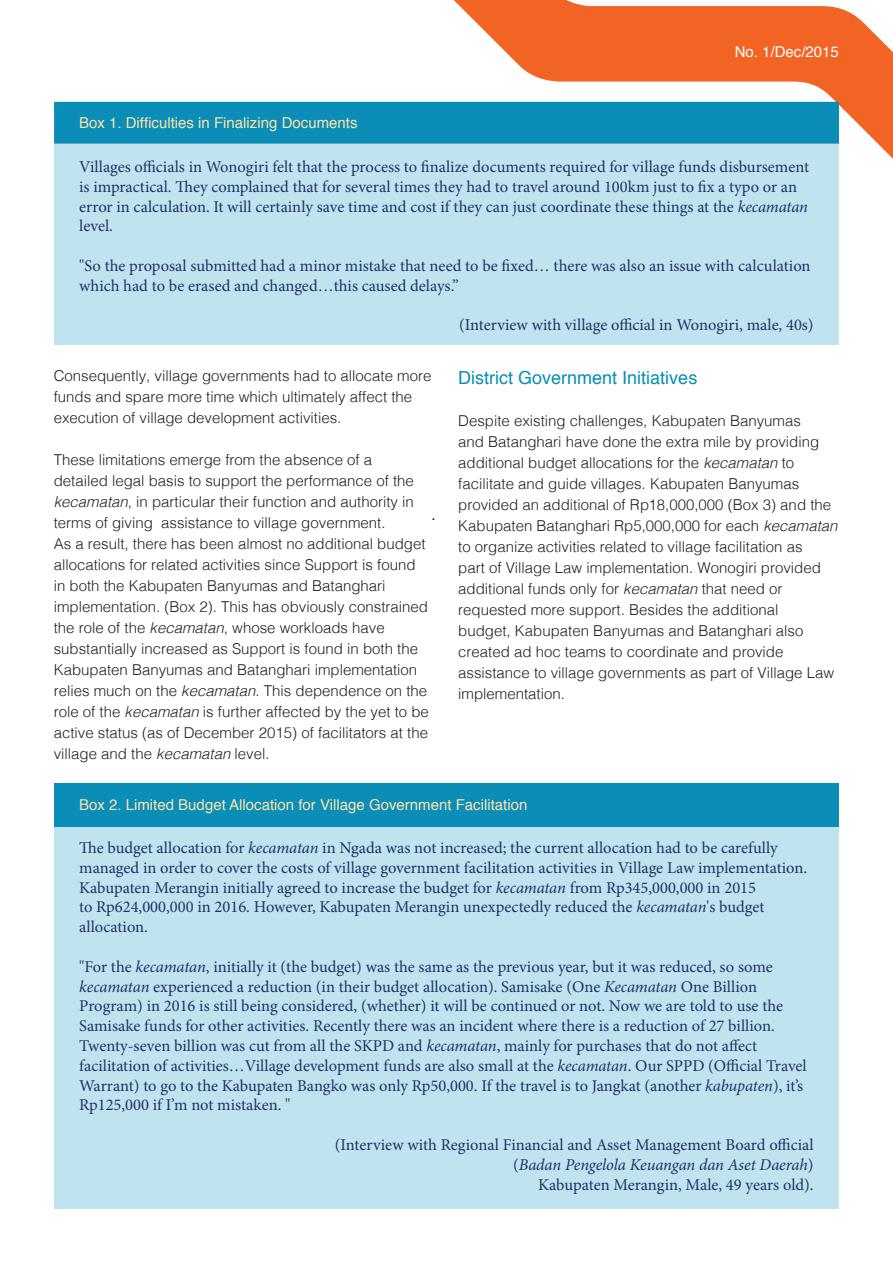
<style>
.page{position:relative;width:893px;height:1263px;background:#fff}
.page>*{position:absolute;margin:0;border:0;box-sizing:border-box;transform-origin:0 0}
.t1{font:18px "Helvetica";color:#0a8db6}
.t2{font:16.5px/19.8px "Minion Pro";color:#1f3267}
.t3{font:italic 16.5px "Minion Pro";letter-spacing:-.005em;color:#1f3267}
.t4{font:300 15px/21px "Helvetica";color:#231f20}
.t5{font:15px "Helvetica";color:#fee3af}
.t6{font:15px "Helvetica";color:#fff}
.t7{font:15px "Helvetica Neue";color:#231f20}
.s1{font-style:italic}
.s2{font-style:normal}
</style>
<div class="page">
<svg style="left:418px;top:0;width:475px;height:159px;fill:#f26424"></svg>
<div style="left:54px;top:102px;width:785px;height:242px;background:#bfe4f0"></div>
<div style="left:54px;top:102px;width:785px;height:42px;background:#0a8db6"></div>
<div style="left:54px;top:788px;width:785px;height:420px;background:#bfe4f0"></div>
<div style="left:54px;top:783px;width:785px;height:44px;background:#0a8db6"></div>
<p class="t5" style="left:79px;top:111px;width:280px">Box 1. Difficulties in Finalizing Documents</p>
<p class="t6" style="left:735px;top:41px;width:106px">No. 1/Dec/2015</p>
<p class="t2" style="left:79px;top:157px;width:731px">Villages officials in Wonogiri felt that the process to finalize documents required for village funds disbursement is impractical. They complained that for several times they had to travel around 100km just to fix a typo or an error in calculation. It will certainly save time and cost if they can just coordinate these things at the <span class="s1">kecamatan </span>level.</p>
<p class="t2" style="left:79px;top:256px;width:733px">"So the proposal submitted had a minor mistake that need to be fixed… there was also an issue with calculation which had to be erased and changed…this caused delays.”</p>
<p class="t2" style="left:459px;top:315px;width:356px">(Interview with village official in Wonogiri, male, 40s)</p>
<p class="t4" style="left:54px;top:364px;width:379px">Consequently, village governments had to allocate more funds and spare more time which ultimately affect the execution of village development activities.</p>
<p class="t4" style="left:54px;top:448px;width:362px">These limitations emerge from the absence of a detailed legal basis to support the performance of the <span class="s1">kecamatan</span>, in particular their function and authority in terms of giving assistance to village government.</p>
<p class="t4" style="left:54px;top:532px;width:377px">As a result, there has been almost no additional budget allocations for related activities since Support is found in both the Kabupaten Banyumas and Batanghari implementation. (Box 2). This has obviously constrained the role of the <span class="s1">kecamatan</span>, whose workloads have substantially increased as Support is found in both the Kabupaten Banyumas and Batanghari implementation relies much on the <span class="s1">kecamatan</span>. This dependence on the role of the <span class="s1">kecamatan</span> is further affected by the yet to be active status (as of December 2015) of facilitators at the village and the <span class="s1">kecamatan</span> level.</p>
<p class="t7" style="left:432px;top:503px;width:6px">.</p>
<p class="t1" style="left:458px;top:364px;width:241px">District Government Initiatives</p>
<p class="t4" style="left:458px;top:409px;width:381px">Despite existing challenges, Kabupaten Banyumas<br>and Batanghari have done the extra mile by providing additional budget allocations for the <span class="s1">kecamatan</span> to facilitate and guide villages. Kabupaten Banyumas provided an additional of Rp18,000,000 (Box 3) and the Kabupaten Batanghari Rp5,000,000 for each <span class="s1">kecamatan </span>to organize activities related to village facilitation as<br>part of Village Law implementation. Wonogiri provided additional funds only for <span class="s1">kecamatan</span> that need or requested more support. Besides the additional<br>budget, Kabupaten Banyumas and Batanghari also created ad hoc teams to coordinate and provide assistance to village governments as part of Village Law implementation.</p>
<p class="t5" style="left:79px;top:793px;width:450px">Box 2. Limited Budget Allocation for Village Government Facilitation</p>
<p class="t2" style="left:79px;top:838px;width:730px">The budget allocation for <span class="s1">kecamatan</span> in Ngada was not increased; the current allocation had to be carefully managed in order to cover the costs of village government facilitation activities in Village Law implementation.</p>
<p class="t2" style="left:79px;top:877px;width:687px">Kabupaten Merangin initially agreed to increase the budget for <span class="s1">kecamatan</span> from Rp345,000,000 in 2015 to Rp624,000,000 in 2016. However, Kabupaten Merangin unexpectedly reduced the <span class="s1">kecamatan</span>'s budget allocation.</p>
<p class="t2" style="left:79px;top:957px;width:729px">"For the <span class="s1">kecamatan</span>, initially it (the budget) was the same as the previous year, but it was reduced, so some <span class="s1">kecamatan</span> experienced a reduction (in their budget allocation). Samisake (One <span class="s1">Kecamatan</span> One Billion Program) in 2016 is still being considered, (whether) it will be continued or not. Now we are told to use the Samisake funds for other activities. Recently there was an incident where there is a reduction of 27 billion.<br>Twenty-seven billion was cut from all the SKPD and <span class="s1">kecamatan</span>, mainly for purchases that do not affect facilitation of activities…Village development funds are also small at the <span class="s1">kecamatan</span>. Our SPPD (Official Travel Warrant) to go to the Kabupaten Bangko was only Rp50,000. If the travel is to Jangkat (another <span class="s1">kabupaten</span>), it’s Rp125,000 if I’m not mistaken. "</p>
<p class="t2" style="left:335px;top:1135px;width:480px">(Interview with Regional Financial and Asset Management Board official</p>
<p class="t3" style="left:513px;top:1153px;width:302px"><span class="s2">(</span>Badan Pengelola Keuangan dan Aset Daerah<span class="s2">)</span></p>
<p class="t2" style="left:538px;top:1174px;width:277px">Kabupaten Merangin, Male, 49 years old).</p>
</div>
